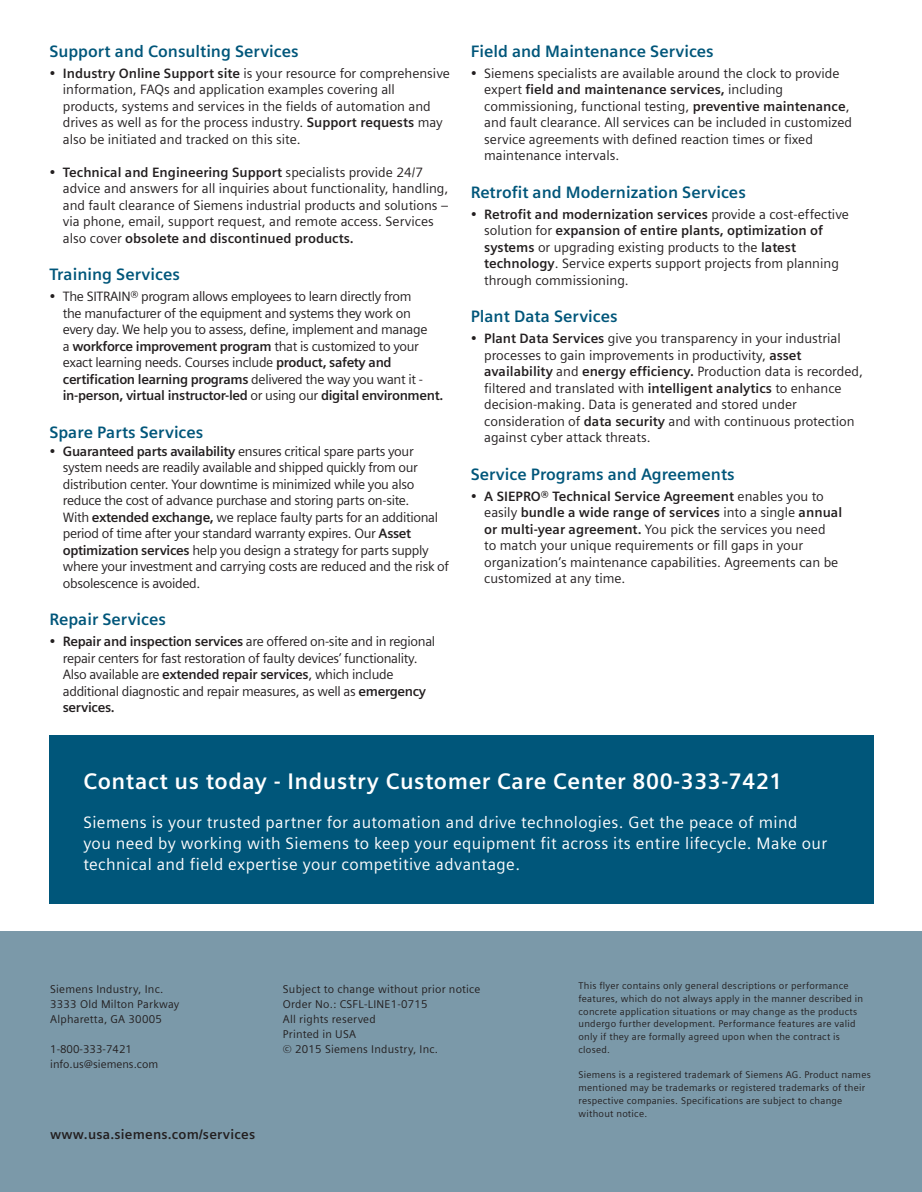
<style>
.page{position:relative;width:922px;height:1192px;background:#fff}
.page>*{position:absolute;margin:0;border:0;box-sizing:border-box;transform-origin:0 0}
.t1{font:700 22.5px "Siemens Sans OT";letter-spacing:.025em;color:#fff}
.t2{font:16.5px/21px "Siemens Sans OT";letter-spacing:.025em;color:#fff}
.t3{font:700 16.5px "Siemens Sans OT";color:#00567a}
.t4{font:13.5px/16.5px "Siemens Sans OT";letter-spacing:-.005em;color:#231f20}
.t5{font:13.5px/16.5px "Siemens Sans OT";letter-spacing:-.025em;color:#231f20}
._02__Subhead___9pt_0{font:700 13.5px "Siemens Sans OT";color:#231f20}
._02__Subhead___9pt_0-2{font:700 13.5px "Siemens Sans OT";letter-spacing:-.025em;color:#231f20}
._03__Copy_Roman_7_5p{font:11.25px/14.9px "Siemens Sans OT";letter-spacing:.02em;color:#231f20}
._03__Copy_Roman_7_5p-2{font:11.25px "Siemens Sans OT";color:#231f20}
._04__Marginals_6_5pt{font:9.75px/12.8px "Siemens Sans OT";letter-spacing:.025em;color:#231f20}
.s1{font-weight:700}
.s2{font-weight:400}
</style>
<div class="page">
<div style="left:0;top:931px;width:922px;height:261px;background:#7b99a9"></div>
<div style="left:49px;top:735px;width:824px;height:168px;background:#00567a"></div>
<p class="t3" style="left:49px;top:42px;width:251px">Support and Consulting Services</p>
<p class="t4" style="left:49px;top:65px;width:402px">• <span class="s1">Industry Online Support site</span> is your resource for comprehensive</p>
<p class="t4" style="left:63px;top:81px;width:381px">information, FAQs and application examples covering all products, systems and services in the fields of automation and drives as well as for the process industry. <span class="s1">Support requests</span> may also be initiated and tracked on this site.</p>
<p class="_02__Subhead___9pt_0" style="left:49px;top:164px;width:375px">• Technical and Engineering Support <span class="s2">specialists provide 24/7</span></p>
<p class="t4" style="left:63px;top:180px;width:387px">advice and answers for all inquiries about functionality, handling, and fault clearance of Siemens industrial products and solutions – via phone, email, support request, and remote access. Services also cover <span class="s1">obsolete and discontinued products.</span></p>
<p class="t3" style="left:49px;top:265px;width:132px">Training Services</p>
<p class="t5" style="left:63px;top:288px;width:366px;text-indent:-14px">• The SITRAIN® program allows employees to learn directly from the manufacturer of the equipment and systems they work on every day. We help you to assess, define, implement and manage a <span class="s1">workforce improvement program</span> that is customized to your exact learning needs. Courses include <span class="s1">product, safety and certification learning programs</span> delivered the way you want it -</p>
<p class="_02__Subhead___9pt_0-2" style="left:63px;top:388px;width:382px">in-person, virtual instructor-led <span class="s2">or using our</span> digital environment.</p>
<p class="t3" style="left:49px;top:423px;width:156px">Spare Parts Services</p>
<p class="t5" style="left:49px;top:443px;width:366px">• <span class="s1">Guaranteed parts availability</span> ensures critical spare parts your</p>
<p class="t5" style="left:63px;top:459px;width:356px">system needs are readily available and shipped quickly from our</p>
<p class="t5" style="left:63px;top:476px;width:388px">distribution center. Your downtime is minimized while you also reduce the cost of advance purchase and storing parts on-site.<br>With <span class="s1">extended exchange,</span> we replace faulty parts for an additional period of time after your standard warranty expires. Our <span class="s1">Asset optimization services</span> help you design a strategy for parts supply where your investment and carrying costs are reduced and the risk of obsolescence is avoided.</p>
<p class="t3" style="left:49px;top:610px;width:118px">Repair Services</p>
<p class="t5" style="left:49px;top:633px;width:387px;text-align:center">• <span class="s1">Repair and inspection services</span> are offered on-site and in regional repair centers for fast restoration of faulty devices’ functionality.</p>
<p class="t5" style="left:63px;top:666px;width:365px">Also available are <span class="s1">extended repair services</span>, which include additional diagnostic and repair measures, as well as <span class="s1">emergency services.</span></p>
<p class="t3" style="left:471px;top:42px;width:244px">Field and Maintenance Services</p>
<p class="t4" style="left:471px;top:65px;width:370px">• Siemens specialists are available around the clock to provide</p>
<p class="t4" style="left:484px;top:81px;width:369px">expert <span class="s1">field and maintenance services,</span> including commissioning, functional testing, <span class="s1">preventive maintenance</span>, and fault clearance. All services can be included in customized service agreements with defined reaction times or fixed maintenance intervals.</p>
<p class="t3" style="left:471px;top:183px;width:277px">Retrofit and Modernization Services</p>
<p class="_02__Subhead___9pt_0" style="left:471px;top:206px;width:380px">• Retrofit and modernization services <span class="s2">provide a cost-effective</span></p>
<p class="_02__Subhead___9pt_0" style="left:484px;top:223px;width:340px"><span class="s2">solution for</span> expansion of entire plants, optimization of</p>
<p class="t4" style="left:484px;top:239px;width:356px"><span class="s1">systems</span> or upgrading existing products to the <span class="s1">latest technology</span>. Service experts support projects from planning through commissioning.</p>
<p class="t3" style="left:471px;top:307px;width:148px">Plant Data Services</p>
<p class="t4" style="left:471px;top:330px;width:372px">• <span class="s1">Plant Data Services</span> give you transparency in your industrial</p>
<p class="t4" style="left:484px;top:347px;width:319px">processes to gain improvements in productivity, <span class="s1">asset</span></p>
<p class="t4" style="left:484px;top:363px;width:380px"><span class="s1">availability</span> and <span class="s1">energy efficiency.</span> Production data is recorded, filtered and translated with <span class="s1">intelligent analytics</span> to enhance</p>
<p class="t4" style="left:484px;top:396px;width:372px">decision-making. Data is generated and stored under consideration of <span class="s1">data security</span> and with continuous protection against cyber attack threats.</p>
<p class="t3" style="left:471px;top:465px;width:265px">Service Programs and Agreements</p>
<p class="_02__Subhead___9pt_0" style="left:471px;top:488px;width:354px">• A SIEPRO® Technical Service Agreement <span class="s2">enables you to</span></p>
<p class="_02__Subhead___9pt_0" style="left:484px;top:505px;width:359px"><span class="s2">easily</span> bundle a wide range of services <span class="s2">into a single</span> annual</p>
<p class="t4" style="left:484px;top:521px;width:343px"><span class="s1">or multi-year agreement.</span> You pick the services you need</p>
<p class="t4" style="left:484px;top:537px;width:321px">to match your unique requirements or fill gaps in your</p>
<p class="t4" style="left:484px;top:554px;width:356px">organization’s maintenance capabilities. Agreements can be customized at any time.</p>
<p class="t1" style="left:83px;top:768px;width:700px">Contact us today - Industry Customer Care Center 800-333-7421</p>
<p class="t2" style="left:83px;top:811px;width:745px">Siemens is your trusted partner for automation and drive technologies. Get the peace of mind you need by working with Siemens to keep your equipment fit across its entire lifecycle. Make our technical and field expertise your competitive advantage.</p>
<p class="_03__Copy_Roman_7_5p" style="left:50px;top:982px;width:115px">Siemens Industry, Inc.</p>
<p class="_03__Copy_Roman_7_5p" style="left:50px;top:997px;width:131px">3333 Old Milton Parkway</p>
<p class="_03__Copy_Roman_7_5p" style="left:50px;top:1011px;width:113px">Alpharetta, GA 30005</p>
<p class="_03__Copy_Roman_7_5p-2" style="left:50px;top:1042px;width:83px">1-800-333-7421</p>
<p class="_03__Copy_Roman_7_5p-2" style="left:50px;top:1057px;width:110px">info.us@siemens.com</p>
<p class="_02__Subhead___9pt_0" style="left:50px;top:1126px;width:206px">www.usa.siemens.com/services</p>
<p class="_03__Copy_Roman_7_5p" style="left:283px;top:982px;width:199px">Subject to change without prior notice</p>
<p class="_03__Copy_Roman_7_5p" style="left:283px;top:997px;width:146px">Order No.: CSFL-LINE1-0715</p>
<p class="_03__Copy_Roman_7_5p" style="left:283px;top:1011px;width:94px">All rights reserved</p>
<p class="_03__Copy_Roman_7_5p" style="left:283px;top:1026px;width:157px">Printed in USA<br>© 2015 Siemens Industry, Inc.</p>
<p class="_04__Marginals_6_5pt" style="left:578px;top:979px;width:286px">This flyer contains only general descriptions or performance features, which do not always apply in the manner described in concrete application situations or may change as the products undergo further development. Performance features are valid only if they are formally agreed upon when the contract is closed.</p>
<p class="_04__Marginals_6_5pt" style="left:578px;top:1068px;width:294px">Siemens is a registered trademark of Siemens AG. Product names mentioned may be trademarks or registered trademarks of their respective companies. Specifications are subject to change without notice.</p>
</div>
